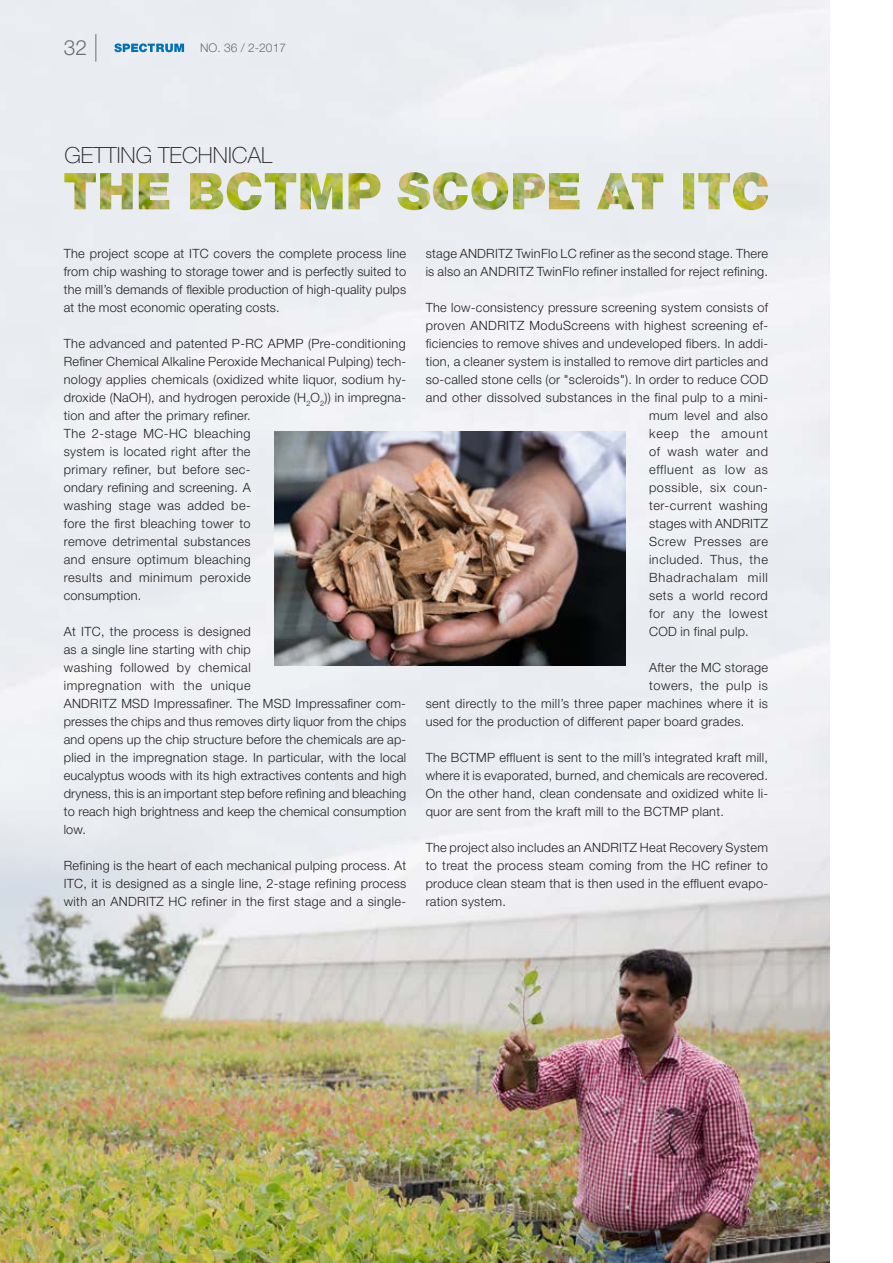
<style>
.page{position:relative;width:893px;height:1263px;background:#fff}
.page>*{position:absolute;margin:0;border:0;box-sizing:border-box;transform-origin:0 0}
.t1{font:100 22.35px "Helvetica Neue LT Std";letter-spacing:.005em;color:#231f20}
.t2{font:300 21px "Helvetica Neue LT Std";color:#6c6d70}
.t3{font:300 12.75px/18px "Helvetica Neue LT Std";letter-spacing:.025em;color:#231f20;text-align:justify}
.t4{font:300 12.75px "Helvetica Neue LT Std";letter-spacing:.045em;color:#231f20}
.t5{font:300 12.75px "Helvetica Neue LT Std";letter-spacing:.055em;color:#231f20}
.t6{font:300 12.75px "Helvetica Neue LT Std";letter-spacing:.065em;color:#231f20}
.t7{font:300 12.75px "Helvetica Neue LT Std";letter-spacing:.05em;color:#231f20}
.t8{font:300 12.75px "Helvetica Neue LT Std";letter-spacing:.075em;color:#231f20}
.t9{font:300 12px "Helvetica Neue LT Std";color:#6c6d70}
</style>
<div class="page">
<img style="left:0;top:0;width:829px;height:1263px">
<img style="left:64px;top:172px;width:704px;height:38px">
<svg style="left:96px;top:34px;width:1px;height:28px"></svg>
<svg style="left:114px;top:43px;width:70px;height:9px"></svg>
<img style="left:274px;top:432px;width:351px;height:234px">
<h2 class="t2" style="left:64px;top:35px;width:25px">32</h2>
<p class="t9" style="left:200px;top:40px;width:87px">NO. 36 / 2-2017</p>
<h1 class="t1" style="left:64px;top:142px;width:209px">GETTING TECHNICAL</h1>
<p class="t3" style="left:64px;top:244px;width:344px">The project scope at ITC covers the complete process line from chip washing to storage tower and is perfectly suited to the mill’s demands of flexible production of high-quality pulps at the most economic operating costs.</p>
<p class="t3" style="left:64px;top:334px;width:344px;text-align:left">The advanced and patented P-RC APMP (Pre-conditioning Refiner Chemical Alkaline Peroxide Mechanical Pulping) tech&shy;nology applies chemicals (oxidized white liquor, sodium hy&shy;droxide (NaOH), and hydrogen peroxide (H<sub>2</sub>O<sub>2</sub>)) in impregna&shy;tion and after the primary refiner.<br>The 2-stage MC-HC bleaching<br>system is located right after the<br>primary refiner, but before sec-<br>ondary refining and screening. A<br>washing stage was added be-<br>fore the first bleaching tower to<br>remove detrimental substances<br>and ensure optimum bleaching<br>results and minimum peroxide<br>consumption.</p>
<p class="t3" style="left:64px;top:622px;width:344px;text-align:left">At ITC, the process is designed<br>as a single line starting with chip<br>washing followed by chemical<br>impregnation with the unique<br>ANDRITZ MSD Impressafiner. The MSD Impressafiner com&shy;presses the chips and thus removes dirty liquor from the chips and opens up the chip structure before the chemicals are ap&shy;plied in the impregnation stage. In particular, with the local eucalyptus woods with its high extractives contents and high dryness, this is an important step before refining and bleaching to reach high brightness and keep the chemical consumption low.</p>
<p class="t3" style="left:64px;top:856px;width:344px">Refining is the heart of each mechanical pulping process. At ITC, it is designed as a single line, 2-stage refining process with an ANDRITZ HC refiner in the first stage and a single-</p>
<p class="t3" style="left:426px;top:244px;width:344px">stage ANDRITZ TwinFlo LC refiner as the second stage. There is also an ANDRITZ TwinFlo refiner installed for reject refining.</p>
<p class="t3" style="left:426px;top:298px;width:344px">The low-consistency pressure screening system consists of</p>
<p class="t3" style="left:426px;top:316px;width:344px">proven ANDRITZ ModuScreens with highest screening ef-</p>
<p class="t3" style="left:426px;top:334px;width:344px">ficiencies to remove shives and undeveloped fibers. In addi-</p>
<p class="t3" style="left:426px;top:352px;width:344px">tion, a cleaner system is installed to remove dirt particles and</p>
<p class="t3" style="left:426px;top:370px;width:344px">so-called stone cells (or "scleroids"). In order to reduce COD</p>
<p class="t3" style="left:426px;top:388px;width:344px">and other dissolved substances in the final pulp to a mini-</p>
<p class="t3" style="left:649px;top:406px;width:120px">mum level and also</p>
<p class="t8" style="left:649px;top:426px;width:120px">keep the amount</p>
<p class="t4" style="left:649px;top:444px;width:120px">of wash water and</p>
<p class="t5" style="left:649px;top:462px;width:120px">effluent as low as</p>
<p class="t4" style="left:649px;top:480px;width:120px">possible, six coun-</p>
<p class="t4" style="left:649px;top:498px;width:120px">ter-current washing</p>
<p class="t3" style="left:649px;top:514px;width:120px">stages with ANDRITZ</p>
<p class="t7" style="left:649px;top:534px;width:120px">Screw Presses are</p>
<p class="t4" style="left:649px;top:552px;width:120px">included. Thus, the</p>
<p class="t6" style="left:649px;top:570px;width:120px">Bhadrachalam mill</p>
<p class="t3" style="left:649px;top:586px;width:120px">sets a world record</p>
<p class="t5" style="left:649px;top:606px;width:120px">for any the lowest</p>
<p class="t3" style="left:649px;top:622px;width:101px">COD in final pulp.</p>
<p class="t3" style="left:649px;top:658px;width:120px">After the MC storage</p>
<p class="t4" style="left:649px;top:678px;width:120px">towers, the pulp is</p>
<p class="t3" style="left:426px;top:694px;width:344px">sent directly to the mill’s three paper machines where it is</p>
<p class="t3" style="left:426px;top:712px;width:320px">used for the production of different paper board grades.</p>
<p class="t3" style="left:426px;top:748px;width:344px">The BCTMP effluent is sent to the mill’s integrated kraft mill, where it is evaporated, burned, and chemicals are recovered.<br>On the other hand, clean condensate and oxidized white li&shy;quor are sent from the kraft mill to the BCTMP plant.</p>
<p class="t3" style="left:426px;top:838px;width:344px">The project also includes an ANDRITZ Heat Recovery System to treat the process steam coming from the HC refiner to produce clean steam that is then used in the effluent evapo&shy;ration system.</p>
</div>
